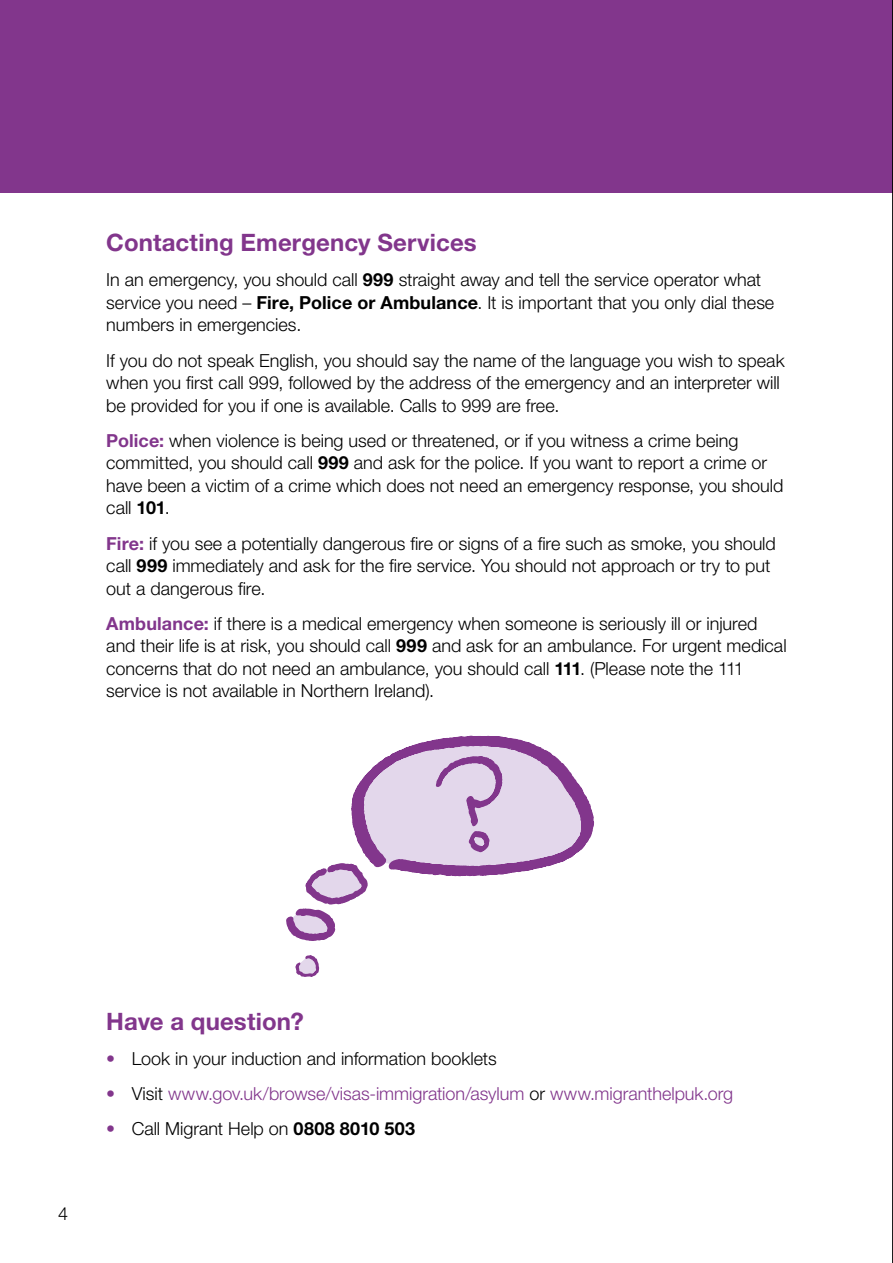
<style>
.page{position:relative;width:893px;height:1263px;background:#fff}
.page>*{position:absolute;margin:0;border:0;box-sizing:border-box;transform-origin:0 0}
.Heading_2_purple{font:700 24px "Helvetica Neue LT Pro";letter-spacing:.005em;color:#82368c}
.Body_Text{font:300 18px/22.5px "Helvetica Neue LT Pro";color:#000}
.t1{font:300 18px "Helvetica Neue LT Pro";color:#82368c}
.s1{font-weight:700}
.s2{font-weight:700;color:#82368c}
.s3{color:#82368c}
.s4{color:#000}
</style>
<div class="page">
<div style="left:0;top:0;width:893px;height:192px;background:#82368c"></div>
<hr style="left:892px;top:0;width:1px;height:1263px;background:#000">
<svg style="left:286px;top:736px;width:308px;height:205px"></svg>
<svg style="left:295px;top:955px;width:24px;height:22px"></svg>
<p class="Heading_2_purple" style="left:106px;top:228px;width:372px">Contacting Emergency Services</p>
<p class="Body_Text" style="left:106px;top:268px;width:669px">In an emergency, you should call <span class="s1">999</span> straight away and tell the service operator what service you need – <span class="s1">Fire, Police or Ambulance</span>. It is important that you only dial these numbers in emergencies.</p>
<p class="Body_Text" style="left:106px;top:348px;width:680px">If you do not speak English, you should say the name of the language you wish to speak when you first call 999, followed by the address of the emergency and an interpreter will be provided for you if one is available. Calls to 999 are free.</p>
<p class="Body_Text" style="left:106px;top:429px;width:679px"><span class="s2">Police:</span> when violence is being used or threatened, or if you witness a crime being committed, you should call <span class="s1">999</span> and ask for the police. If you want to report a crime or have been a victim of a crime which does not need an emergency response, you should call <span class="s1">101</span>.</p>
<p class="Body_Text" style="left:106px;top:532px;width:671px"><span class="s2">Fire:</span> if you see a potentially dangerous fire or signs of a fire such as smoke, you should call <span class="s1">999</span> immediately and ask for the fire service. You should not approach or try to put out a dangerous fire.</p>
<p class="Body_Text" style="left:106px;top:612px;width:682px"><span class="s2">Ambulance:</span> if there is a medical emergency when someone is seriously ill or injured and their life is at risk, you should call <span class="s1">999</span> and ask for an ambulance. For urgent medical concerns that do not need an ambulance, you should call <span class="s1">111</span>. (Please note the 111 service is not available in Northern Ireland).</p>
<p class="Body_Text" style="left:58px;top:1201px;width:12px">4</p>
<p class="Heading_2_purple" style="left:106px;top:1006px;width:199px">Have a question?</p>
<p class="Body_Text" style="left:106px;top:1047px;width:392px"><span class="s3">•</span> Look in your induction and information booklets</p>
<p class="t1" style="left:106px;top:1083px;width:628px">• <span class="s4">Visit</span> www.gov.uk/browse/visas-immigration/asylum <span class="s4">or</span> www.migranthelpuk.org</p>
<p class="Body_Text" style="left:106px;top:1117px;width:310px"><span class="s3">•</span> Call Migrant Help on <span class="s1">0808 8010 503</span></p>
</div>
